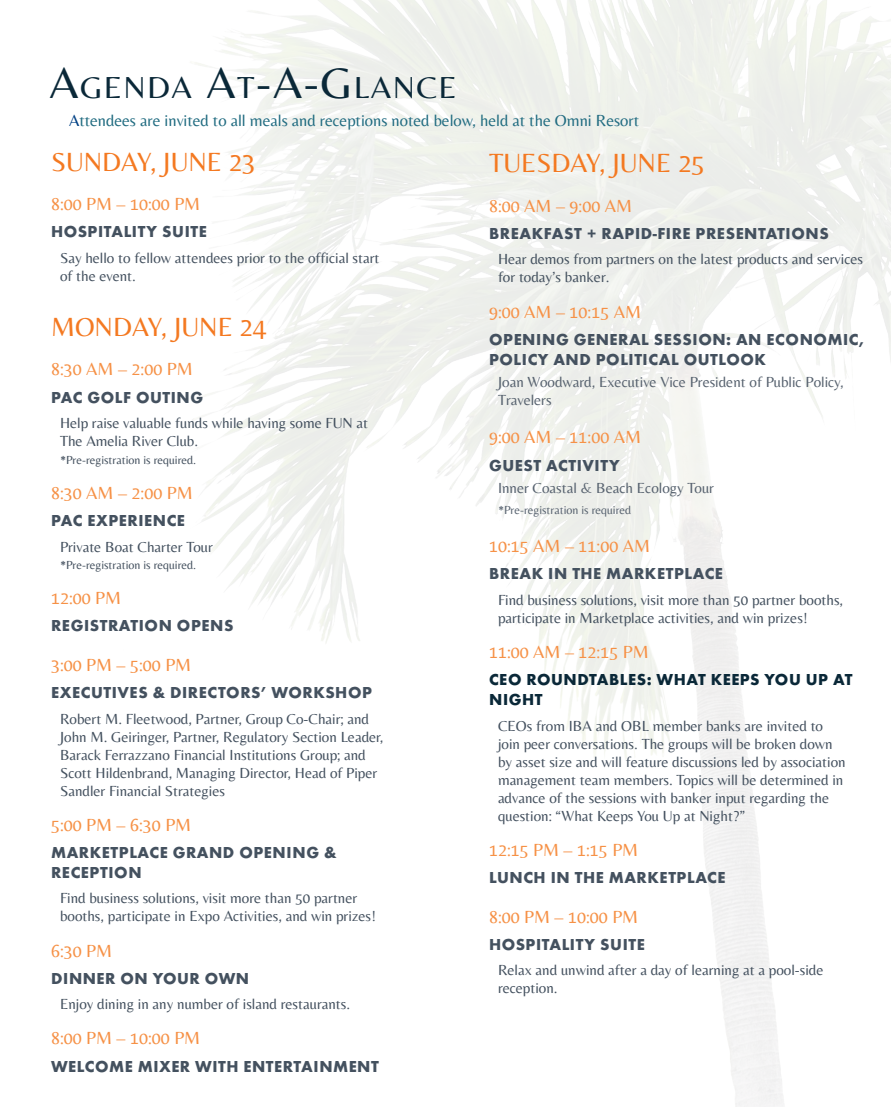
<style>
.page{position:relative;width:891px;height:1107px;background:#fff}
.page>*{position:absolute;margin:0;border:0;box-sizing:border-box;transform-origin:0 0}
.Page_Header_Style{font:31.2px "Belleza";letter-spacing:.045em;color:#0a2838;scale:1.05 1}
.Date_Header{font:27px "Belleza";color:#f47921}
.Agenda_Item_Header{font:27px "Belleza";color:#f47921}
.Time_Stamp{font:18px "Belleza";color:#f69146}
.Agenda_Item_Header-2{font:700 16.5px/19.8px "Function Pro";letter-spacing:.03em;color:#44515f}
.t1{font:16.5px "Belleza";color:#216c81}
.Agenda_Item_Header-3{font:700 16.5px/19.8px "Function Pro";letter-spacing:.03em;color:#0a2838}
.Agenda_Item_Description{font:15px/18px "Belleza";color:#44515f}
.Agenda_Item_Speaker{font:15px/18px "Belleza";color:#57626f}
.Agenda_Item_Description-2{font:12px "Belleza";color:#44515f}
.Agenda_Item_Speaker-2{font:12px "Belleza";color:#57626f}
.s1{font-size:44.55px}
.s2{color:#014084}
</style>
<div class="page">
<p class="Page_Header_Style" style="left:50px;top:61px;width:389px"><span class="s1">A</span>GENDA <span class="s1">A</span>T<span class="s1">-A-G</span>LANCE</p>
<p class="t1" style="left:69px;top:107px;width:572px"><span class="s2">A</span>ttendees are invited to all meals and receptions noted below, held at the Omni Resort</p>
<p class="Date_Header" style="left:489px;top:140px;width:217px">TUESDAY, JUNE 25</p>
<p class="Time_Stamp" style="left:489px;top:191px;width:145px">8:00 AM – 9:00 AM</p>
<p class="Agenda_Item_Header-2" style="left:489px;top:223px;width:341px">BREAKFAST + RAPID-FIRE PRESENTATIONS</p>
<p class="Agenda_Item_Description" style="left:498px;top:249px;width:367px">Hear demos from partners on the latest products and services for today’s banker.</p>
<p class="Time_Stamp" style="left:489px;top:296px;width:154px">9:00 AM – 10:15 AM</p>
<p class="Agenda_Item_Header-2" style="left:489px;top:329px;width:376px">OPENING GENERAL SESSION: AN ECONOMIC,<br>POLICY AND POLITICAL OUTLOOK</p>
<p class="Agenda_Item_Speaker" style="left:498px;top:372px;width:347px">Joan Woodward, Executive Vice President of Public Policy,<br>Travelers</p>
<p class="Time_Stamp" style="left:489px;top:422px;width:154px">9:00 AM – 11:00 AM</p>
<p class="Agenda_Item_Header-2" style="left:489px;top:455px;width:132px">GUEST ACTIVITY</p>
<p class="Agenda_Item_Speaker" style="left:498px;top:478px;width:217px">Inner Coastal &amp; Beach Ecology Tour</p>
<p class="Agenda_Item_Speaker-2" style="left:498px;top:500px;width:135px">*Pre-registration is required</p>
<p class="Time_Stamp" style="left:489px;top:531px;width:163px">10:15 AM – 11:00 AM</p>
<p class="Agenda_Item_Header-2" style="left:489px;top:564px;width:235px">BREAK IN THE MARKETPLACE</p>
<p class="Agenda_Item_Description" style="left:498px;top:590px;width:347px">Find business solutions, visit more than 50 partner booths, participate in Marketplace activities, and win prizes!</p>
<p class="Time_Stamp" style="left:489px;top:637px;width:161px">11:00 AM – 12:15 PM</p>
<p class="Agenda_Item_Header-3" style="left:489px;top:670px;width:365px">CEO ROUNDTABLES: WHAT KEEPS YOU UP AT<br>NIGHT</p>
<p class="Agenda_Item_Description" style="left:498px;top:715px;width:349px">CEOs from IBA and OBL member banks are invited to join peer conversations. The groups will be broken down by asset size and will feature discussions led by association management team members. Topics will be determined in advance of the sessions with banker input regarding the question: “What Keeps You Up at Night?”</p>
<p class="Time_Stamp" style="left:489px;top:835px;width:151px">12:15 PM – 1:15 PM</p>
<p class="Agenda_Item_Header-2" style="left:489px;top:867px;width:238px">LUNCH IN THE MARKETPLACE</p>
<p class="Time_Stamp" style="left:489px;top:902px;width:151px">8:00 PM – 10:00 PM</p>
<p class="Agenda_Item_Header-2" style="left:489px;top:934px;width:157px">HOSPITALITY SUITE</p>
<p class="Agenda_Item_Description" style="left:498px;top:960px;width:327px">Relax and unwind after a day of learning at a pool-side reception.</p>
<p class="Date_Header" style="left:51px;top:139px;width:206px">SUNDAY, JUNE 23</p>
<p class="Time_Stamp" style="left:51px;top:189px;width:151px">8:00 PM – 10:00 PM</p>
<p class="Agenda_Item_Header-2" style="left:51px;top:222px;width:157px">HOSPITALITY SUITE</p>
<p class="Agenda_Item_Description" style="left:60px;top:248px;width:321px">Say hello to fellow attendees prior to the official start of the event.</p>
<p class="Agenda_Item_Header" style="left:51px;top:304px;width:217px">MONDAY, JUNE 24</p>
<p class="Time_Stamp" style="left:51px;top:354px;width:143px">8:30 AM – 2:00 PM</p>
<p class="Agenda_Item_Header-2" style="left:51px;top:387px;width:154px">PAC GOLF OUTING</p>
<p class="Agenda_Item_Description" style="left:60px;top:413px;width:310px">Help raise valuable funds while having some FUN at<br>The Amelia River Club.</p>
<p class="Agenda_Item_Description-2" style="left:60px;top:450px;width:138px">*Pre-registration is required.</p>
<p class="Time_Stamp" style="left:51px;top:478px;width:143px">8:30 AM – 2:00 PM</p>
<p class="Agenda_Item_Header-2" style="left:51px;top:510px;width:135px">PAC EXPERIENCE</p>
<p class="Agenda_Item_Description" style="left:60px;top:536px;width:154px">Private Boat Charter Tour</p>
<p class="Agenda_Item_Description-2" style="left:60px;top:555px;width:138px">*Pre-registration is required.</p>
<p class="Time_Stamp" style="left:51px;top:583px;width:72px">12:00 PM</p>
<p class="Agenda_Item_Header-2" style="left:51px;top:616px;width:184px">REGISTRATION OPENS</p>
<p class="Time_Stamp" style="left:51px;top:650px;width:142px">3:00 PM – 5:00 PM</p>
<p class="Agenda_Item_Header-2" style="left:51px;top:683px;width:323px">EXECUTIVES &amp; DIRECTORS’ WORKSHOP</p>
<p class="Agenda_Item_Description" style="left:60px;top:708px;width:325px">Robert M. Fleetwood, Partner, Group Co-Chair; and John M. Geiringer, Partner, Regulatory Section Leader, Barack Ferrazzano Financial Institutions Group; and Scott Hildenbrand, Managing Director, Head of Piper Sandler Financial Strategies</p>
<p class="Time_Stamp" style="left:51px;top:810px;width:142px">5:00 PM – 6:30 PM</p>
<p class="Agenda_Item_Header-2" style="left:51px;top:843px;width:287px">MARKETPLACE GRAND OPENING &amp;<br>RECEPTION</p>
<p class="Agenda_Item_Description" style="left:60px;top:888px;width:318px">Find business solutions, visit more than 50 partner booths, participate in Expo Activities, and win prizes!</p>
<p class="Time_Stamp" style="left:51px;top:935px;width:63px">6:30 PM</p>
<p class="Agenda_Item_Header-2" style="left:51px;top:968px;width:200px">DINNER ON YOUR OWN</p>
<p class="Agenda_Item_Description" style="left:60px;top:994px;width:292px">Enjoy dining in any number of island restaurants.</p>
<p class="Time_Stamp" style="left:51px;top:1023px;width:151px">8:00 PM – 10:00 PM</p>
<p class="Agenda_Item_Header-2" style="left:51px;top:1056px;width:329px">WELCOME MIXER WITH ENTERTAINMENT</p>
</div>
